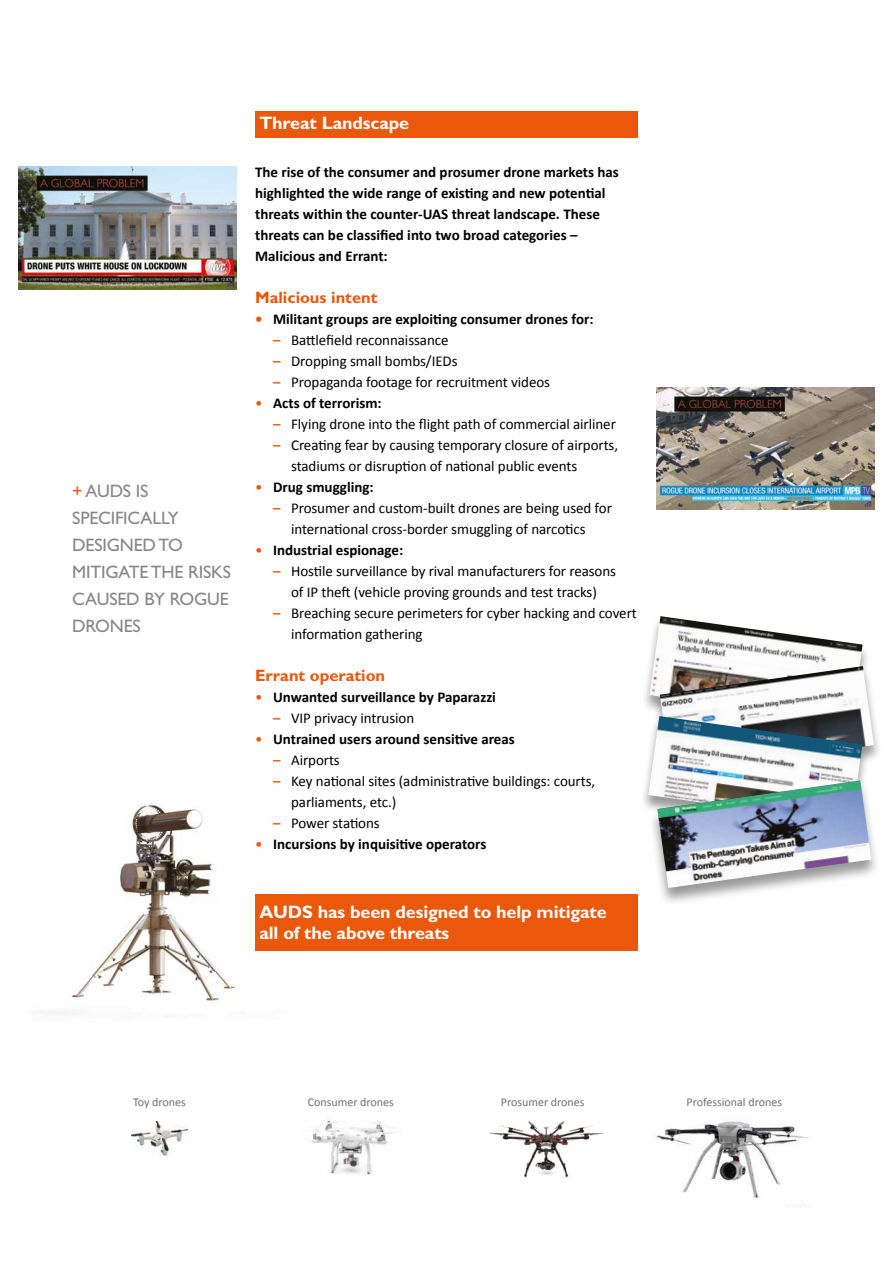
<style>
.page{position:relative;width:893px;height:1263px;background:#fff}
.page>*{position:absolute;margin:0;border:0;box-sizing:border-box;transform-origin:0 0}
.t1{font:700 18px/21px "Gill Sans";letter-spacing:-.005em;color:#fff}
.t2{font:18px/27px "Gill Sans";letter-spacing:-.01em;color:#878787}
.t3{font:700 16.5px "Gill Sans";color:#ea580c}
.t4{font:15px/21px "Calibri";letter-spacing:-.005em;color:#000}
.t5{font:700 15px/21px "Calibri";color:#000}
.t6{font:12px "Calibri";color:#706f6f}
.s1{color:#ea580c}
.s2{font-weight:700;color:#ea580c}
.s3{font-weight:400;color:#ea580c}
</style>
<div class="page">
<img style="left:49px;top:804px;width:253px;height:210px">
<img style="left:18px;top:167px;width:218px;height:123px">
<img style="left:656px;top:387px;width:219px;height:123px">
<img style="left:131px;top:1121px;width:57px;height:35px">
<img style="left:312px;top:1117px;width:84px;height:58px">
<img style="left:489px;top:1121px;width:113px;height:57px">
<img style="left:655px;top:1121px;width:154px;height:87px">
<div style="left:255px;top:111px;width:383px;height:26px;background:#ea580c"></div>
<div style="left:255px;top:894px;width:383px;height:56px;background:#ea580c"></div>
<div style="left:642px;top:617px;width:228px;height:123px;background:#000;opacity:.4"></div>
<img style="left:649px;top:616px;width:214px;height:100px">
<div style="left:652px;top:667px;width:230px;height:124px;background:#000;opacity:.4"></div>
<img style="left:660px;top:666px;width:214px;height:108px">
<div style="left:640px;top:717px;width:230px;height:124px;background:#000;opacity:.4"></div>
<img style="left:648px;top:716px;width:214px;height:65px">
<div style="left:648px;top:781px;width:232px;height:126px;background:#000;opacity:.4"></div>
<img style="left:657px;top:780px;width:214px;height:108px">
<p class="t2" style="left:72px;top:477px;width:160px"><span class="s1">+</span> AUDS IS<br>SPECIFICALLY<br>DESIGNED TO<br>MITIGATE THE RISKS<br>CAUSED BY ROGUE<br>DRONES</p>
<p class="t1" style="left:259px;top:112px;width:151px">Threat Landscape</p>
<p class="t5" style="left:255px;top:161px;width:365px">The rise of the consumer and prosumer drone markets has highlighted the wide range of existing and new potential threats within the counter-UAS threat landscape. These threats can be classified into two broad categories – Malicious and Errant:</p>
<p class="t3" style="left:255px;top:288px;width:124px">Malicious intent</p>
<p class="t5" style="left:255px;top:308px;width:340px"><span class="s1">•</span> Militant groups are exploiting consumer drones for:</p>
<p class="t4" style="left:273px;top:329px;width:177px"><span class="s2">–</span> Battlefield reconnaissance</p>
<p class="t4" style="left:273px;top:350px;width:186px"><span class="s2">–</span> Dropping small bombs/IEDs</p>
<p class="t4" style="left:273px;top:371px;width:279px"><span class="s2">–</span> Propaganda footage for recruitment videos</p>
<p class="t5" style="left:255px;top:392px;width:128px"><span class="s3">•</span> Acts of terrorism:</p>
<p class="t4" style="left:273px;top:413px;width:344px"><span class="s2">–</span> Flying drone into the flight path of commercial airliner</p>
<p class="t4" style="left:291px;top:434px;width:329px;text-indent:-18px"><span class="s2">–</span> Creating fear by causing temporary closure of airports, stadiums or disruption of national public events</p>
<p class="t5" style="left:255px;top:476px;width:120px"><span class="s3">•</span> Drug smuggling:</p>
<p class="t4" style="left:273px;top:497px;width:340px;text-align:center"><span class="s2">–</span> Prosumer and custom-built drones are being used for international cross-border smuggling of narcotics</p>
<p class="t5" style="left:255px;top:539px;width:150px"><span class="s3">•</span> Industrial espionage:</p>
<p class="t4" style="left:273px;top:560px;width:344px;text-align:center"><span class="s2">–</span> Hostile surveillance by rival manufacturers for reasons of IP theft (vehicle proving grounds and test tracks)</p>
<p class="t4" style="left:291px;top:602px;width:347px;text-indent:-18px"><span class="s2">–</span> Breaching secure perimeters for cyber hacking and covert information gathering</p>
<p class="t3" style="left:255px;top:666px;width:132px">Errant operation</p>
<p class="t5" style="left:255px;top:686px;width:242px"><span class="s3">•</span> Unwanted surveillance by Paparazzi</p>
<p class="t4" style="left:273px;top:707px;width:143px"><span class="s2">–</span> VIP privacy intrusion</p>
<p class="t5" style="left:255px;top:728px;width:261px"><span class="s3">•</span> Untrained users around sensitive areas</p>
<p class="t4" style="left:273px;top:749px;width:68px"><span class="s2">–</span> Airports</p>
<p class="t4" style="left:291px;top:770px;width:306px;text-indent:-18px"><span class="s2">–</span> Key national sites (administrative buildings: courts, parliaments, etc.)</p>
<p class="t4" style="left:273px;top:812px;width:108px"><span class="s2">–</span> Power stations</p>
<p class="t5" style="left:255px;top:833px;width:233px"><span class="s3">•</span> Incursions by inquisitive operators</p>
<p class="t1" style="left:259px;top:901px;width:349px">AUDS has been designed to help mitigate all of the above threats</p>
<p class="t6" style="left:133px;top:1095px;width:54px">Toy drones</p>
<p class="t6" style="left:308px;top:1095px;width:88px">Consumer drones</p>
<p class="t6" style="left:501px;top:1095px;width:85px">Prosumer drones</p>
<p class="t6" style="left:687px;top:1095px;width:97px">Professional drones</p>
</div>
